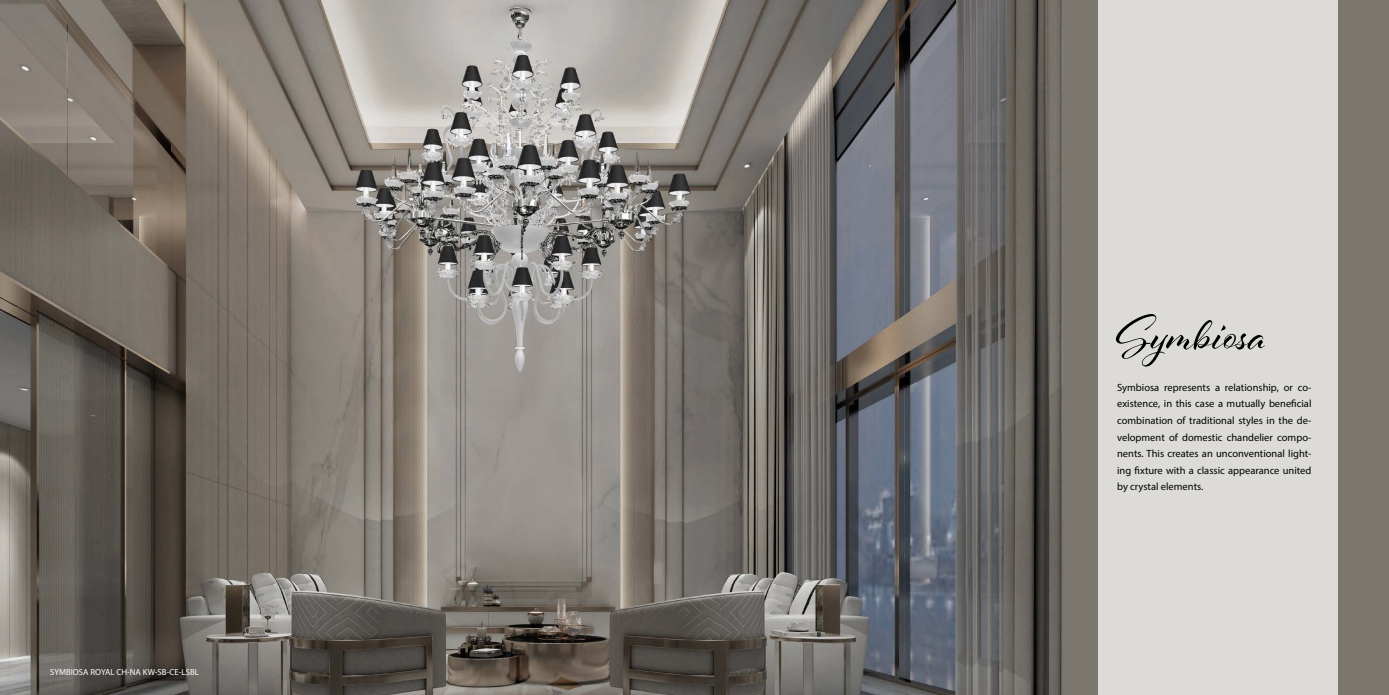
<style>
.page{position:relative;width:1389px;height:695px;background:#fff}
.page>*{position:absolute;margin:0;border:0;box-sizing:border-box;transform-origin:0 0}
.t1{font:52.5px "Al Fresco";color:#000}
.t2{font:10.5px/16.6px "Myriad Pro";color:#000;text-align:justify}
.t3{font:8.75px "Myriad Pro";color:#fff}
</style>
<div class="page">
<div style="left:0;top:0;width:1389px;height:694px;background:#7b766e"></div>
<img style="left:0;top:0;width:1063px;height:694px">
<div style="left:1099px;top:0;width:239px;height:694px;background:#dcdbd8"></div>
<p class="t3" style="left:50px;top:666px;width:150px">SYMBIOSA ROYAL CH-NA KW-SB-CE-LSBL</p>
<h1 class="t1" style="left:1116px;top:299px;width:152px">Symbiosa</h1>
<p class="t2" style="left:1117px;top:378px;width:196px">Symbiosa represents a relationship, or co&shy;existence, in this case a mutually beneficial combination of traditional styles in the de&shy;velopment of domestic chandelier compo&shy;nents. This creates an unconventional light&shy;ing fixture with a classic appearance united by crystal elements.</p>
</div>
